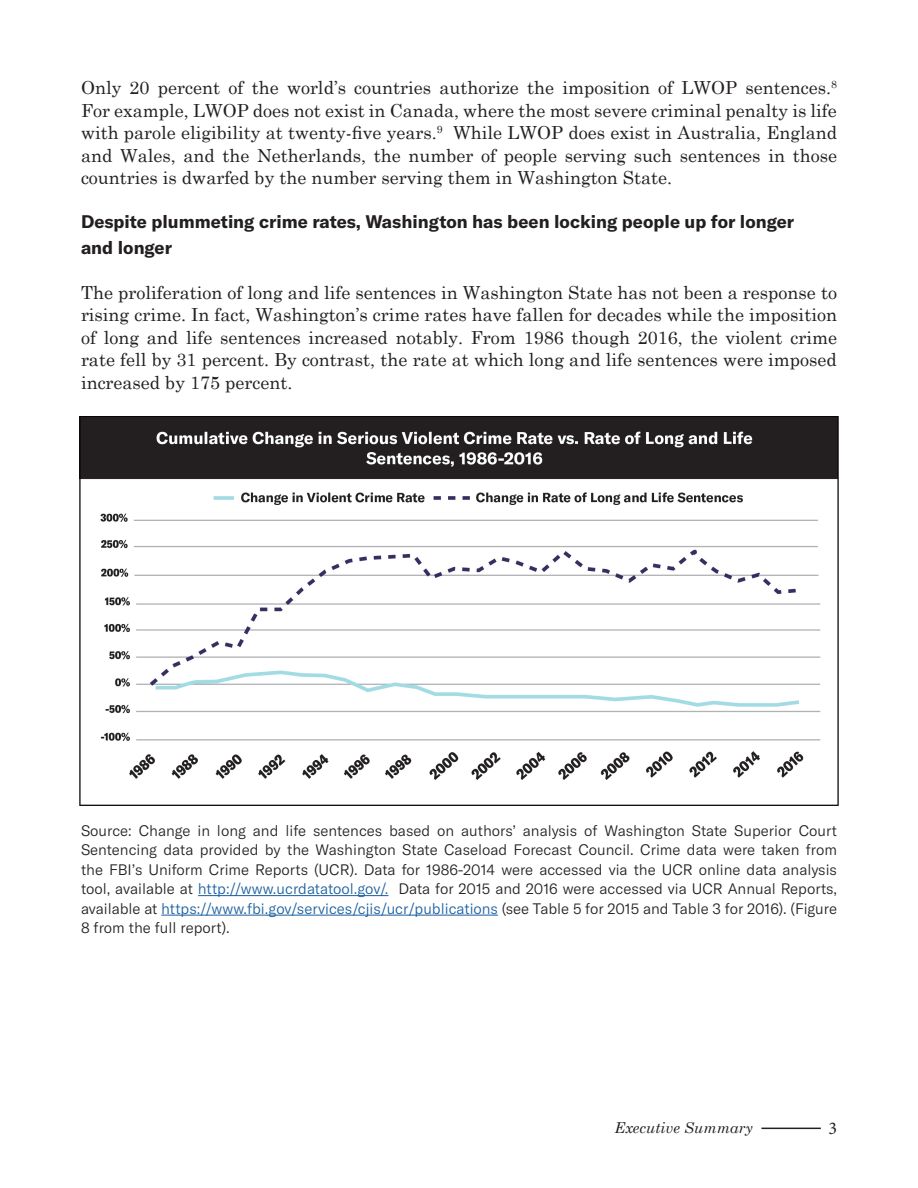
<style>
.page{position:relative;width:918px;height:1188px;background:#fff}
.page>*{position:absolute;margin:0;border:0;box-sizing:border-box;transform-origin:0 0}
.t1{font:18px/22.5px "Century Schoolbook";color:#231f20;text-align:justify}
.t2{font:700 18px/25.2px "GT America";color:#231f20}
.t3{font:18px "Minion Pro";color:#231f20}
.t4{font:300 15px/19.5px "GT America";color:#231f20;text-align:justify}
.t5{font:italic 15px "Century Schoolbook";color:#231f20}
.s1{color:#175d9e}
</style>
<div class="page">
<hr style="left:198px;top:895px;width:191px;height:1px;background:#175d9e">
<hr style="left:161px;top:915px;width:337px;height:1px;background:#175d9e">
<hr style="left:761px;top:1128px;width:60px;height:1px;background:#231f20">
<img style="left:80px;top:416px;width:758px;height:390px">
<p class="t1" style="left:81px;top:75px;width:758px">Only 20 percent of the world’s countries authorize the imposition of LWOP sentences.<sup>8<br></sup>For example, LWOP does not exist in Canada, where the most severe criminal penalty is life with parole eligibility at twenty-five years.<sup>9</sup> While LWOP does exist in Australia, England and Wales, and the Netherlands, the number of people serving such sentences in those countries is dwarfed by the number serving them in Washington State.</p>
<p class="t2" style="left:81px;top:209px;width:715px">Despite plummeting crime rates, Washington has been locking people up for longer and longer</p>
<p class="t1" style="left:81px;top:279px;width:758px">The proliferation of long and life sentences in Washington State has not been a response to rising crime. In fact, Washington’s crime rates have fallen for decades while the imposition of long and life sentences increased notably. From 1986 though 2016, the violent crime rate fell by 31 percent. By contrast, the rate at which long and life sentences were imposed increased by 175 percent.</p>
<p class="t4" style="left:81px;top:821px;width:758px">Source: Change in long and life sentences based on authors’ analysis of Washington State Superior Court Sentencing data provided by the Washington State Caseload Forecast Council. Crime data were taken from the FBI’s Uniform Crime Reports (UCR). Data for 1986-2014 were accessed via the UCR online data analysis tool, available at <span class="s1">http://www.ucrdatatool.gov/.</span> Data for 2015 and 2016 were accessed via UCR Annual Reports, available at <span class="s1">https://www.fbi.gov/services/cjis/ucr/publications</span> (see Table 5 for 2015 and Table 3 for 2016). (Figure 8 from the full report).</p>
<p class="t5" style="left:615px;top:1116px;width:140px">Executive Summary</p>
<p class="t3" style="left:828px;top:1116px;width:10px">3</p>
</div>
